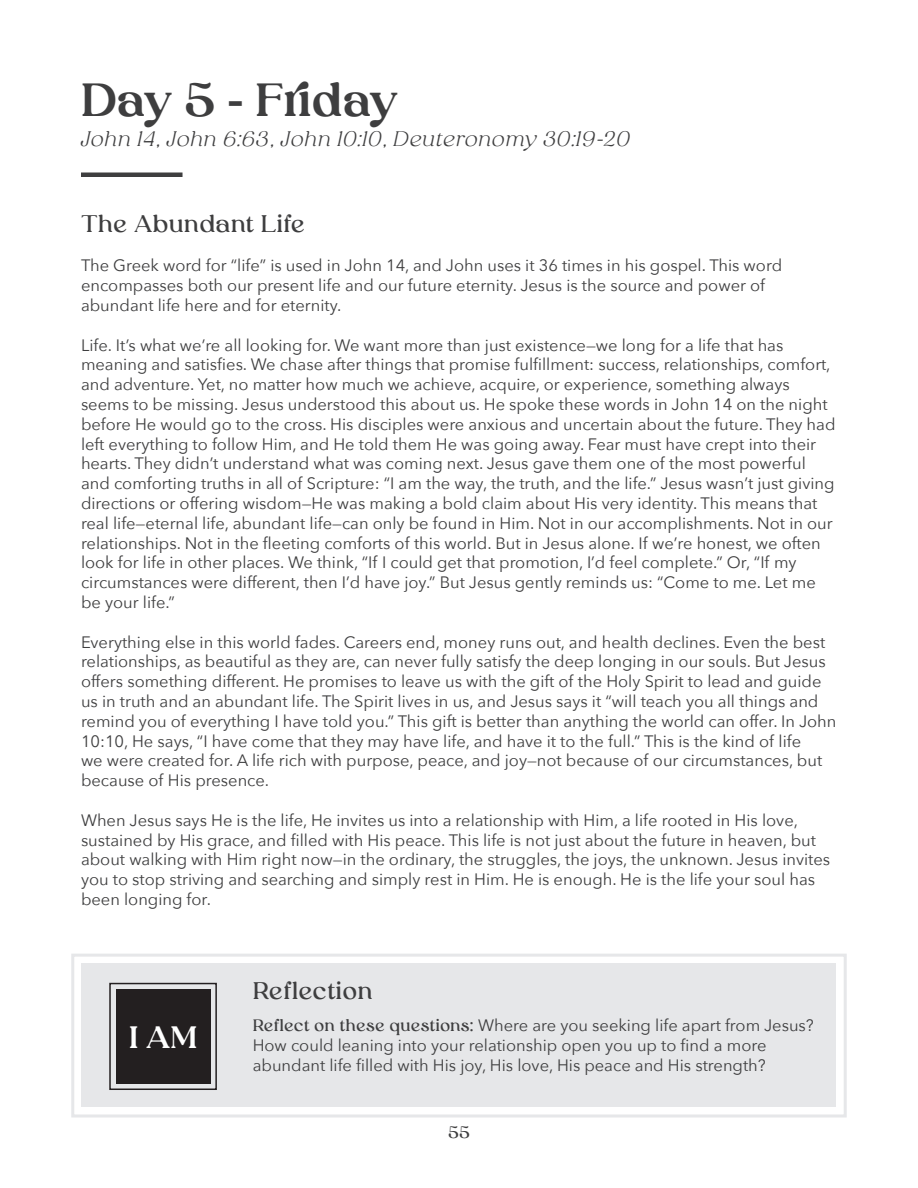
<style>
.page{position:relative;width:918px;height:1188px;background:#fff}
.page>*{position:absolute;margin:0;border:0;box-sizing:border-box;transform-origin:0 0}
.t1{font:900 46.5px "Kingand Queen";color:#3e3e3f}
.t2{font:900 30.9px "Kingand Queen";color:#fff}
.t3{font:700 24px "Kingand Queen";color:#3e3e3f}
.t4{font:italic 300 21px "Kingand Queen";color:#3e3e3f}
.t5{font:16.5px/19.8px "Avenir Next";color:#3e3e3f}
.t6{font:700 16.5px "Kingand Queen";color:#3e3e3f}
.s1{font-family:"Kingand Queen";font-weight:700}
</style>
<div class="page">
<div style="left:81px;top:172px;width:102px;height:5px;background:#3e3e3f"></div>
<div style="left:71px;top:954px;width:776px;height:164px;border:3px solid #e6e7e9"></div>
<div style="left:82px;top:963px;width:754px;height:144px;background:#e6e7e9"></div>
<div style="left:116px;top:989px;width:94px;height:95px;background:#231f20"></div>
<div style="left:109px;top:983px;width:108px;height:107px;border:2px solid #231f20"></div>
<p class="t1" style="left:81px;top:72px;width:319px">Day 5 - Friday</p>
<p class="t4" style="left:81px;top:126px;width:551px">John 14, John 6:63, John 10:10, Deuteronomy 30:19-20</p>
<p class="t3" style="left:81px;top:209px;width:226px">The Abundant Life</p>
<p class="t5" style="left:81px;top:255px;width:703px">The Greek word for “life” is used in John 14, and John uses it 36 times in his gospel. This word encompasses both our present life and our future eternity. Jesus is the source and power of abundant life here and for eternity.</p>
<p class="t5" style="left:81px;top:334px;width:756px">Life. It’s what we’re all looking for. We want more than just existence—we long for a life that has meaning and satisfies. We chase after things that promise fulfillment: success, relationships, comfort, and adventure. Yet, no matter how much we achieve, acquire, or experience, something always seems to be missing. Jesus understood this about us. He spoke these words in John 14 on the night before He would go to the cross. His disciples were anxious and uncertain about the future. They had left everything to follow Him, and He told them He was going away. Fear must have crept into their hearts. They didn’t understand what was coming next. Jesus gave them one of the most powerful and comforting truths in all of Scripture: “I am the way, the truth, and the life.” Jesus wasn’t just giving directions or offering wisdom—He was making a bold claim about His very identity. This means that real life—eternal life, abundant life—can only be found in Him. Not in our accomplishments. Not in our relationships. Not in the fleeting comforts of this world. But in Jesus alone. If we’re honest, we often look for life in other places. We think, “If I could get that promotion, I’d feel complete.” Or, “If my circumstances were different, then I’d have joy.” But Jesus gently reminds us: “Come to me. Let me be your life.”</p>
<p class="t5" style="left:81px;top:631px;width:757px">Everything else in this world fades. Careers end, money runs out, and health declines. Even the best relationships, as beautiful as they are, can never fully satisfy the deep longing in our souls. But Jesus offers something different. He promises to leave us with the gift of the Holy Spirit to lead and guide us in truth and an abundant life. The Spirit lives in us, and Jesus says it “will teach you all things and remind you of everything I have told you.” This gift is better than anything the world can offer. In John 10:10, He says, “I have come that they may have life, and have it to the full.” This is the kind of life<br>we were created for. A life rich with purpose, peace, and joy—not because of our circumstances, but because of His presence.</p>
<p class="t5" style="left:81px;top:809px;width:751px">When Jesus says He is the life, He invites us into a relationship with Him, a life rooted in His love, sustained by His grace, and filled with His peace. This life is not just about the future in heaven, but about walking with Him right now—in the ordinary, the struggles, the joys, the unknown. Jesus invites you to stop striving and searching and simply rest in Him. He is enough. He is the life your soul has been longing for.</p>
<p class="t2" style="left:129px;top:1019px;width:70px">I AM</p>
<p class="t3" style="left:253px;top:977px;width:122px">Reflection</p>
<p class="t5" style="left:253px;top:1015px;width:563px"><span class="s1">Reflect on these questions:</span> Where are you seeking life apart from Jesus?<br>How could leaning into your relationship open you up to find a more abundant life filled with His joy, His love, His peace and His strength?</p>
<p class="t6" style="left:448px;top:1122px;width:23px">55</p>
</div>
